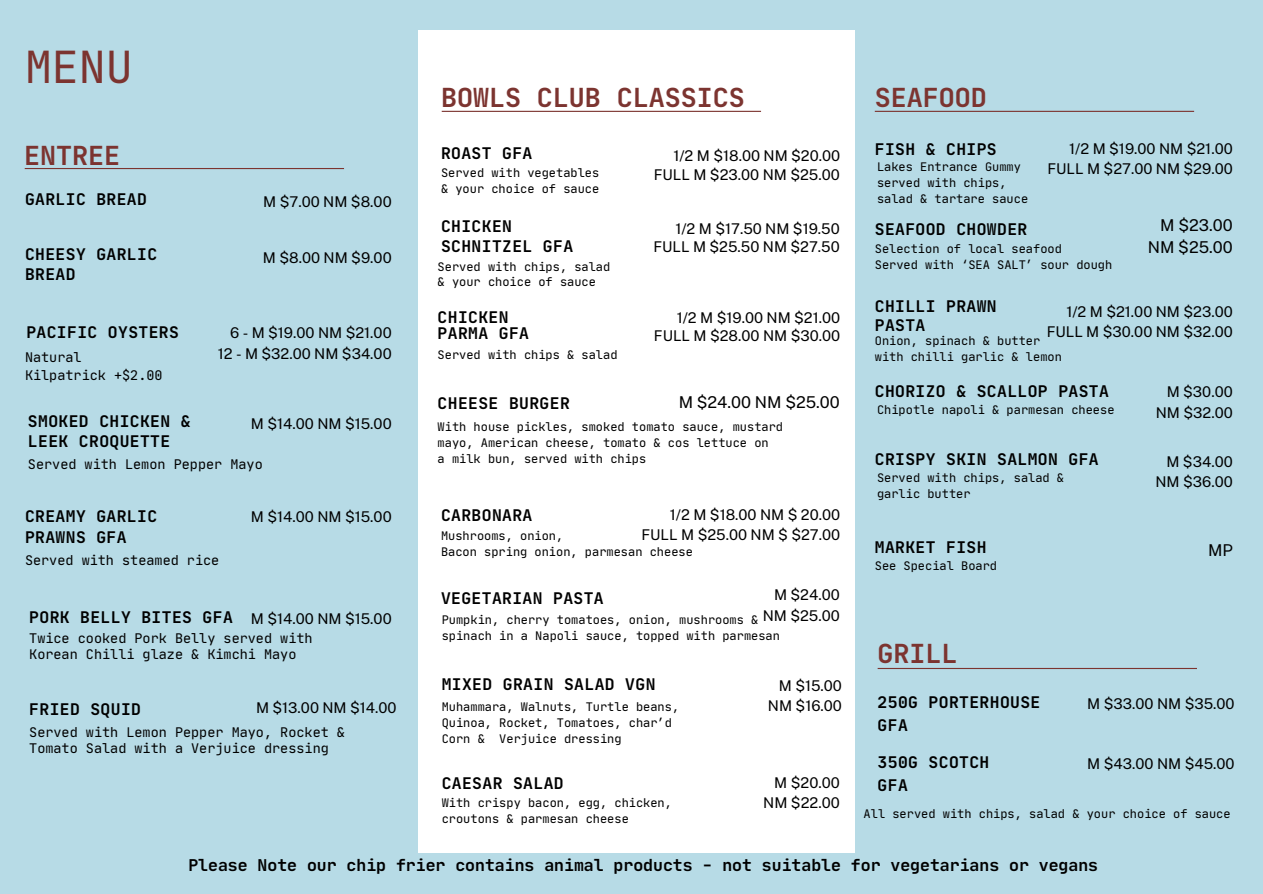
<style>
.page{position:relative;width:1263px;height:894px;background:#fff}
.page>*{position:absolute;margin:0;border:0;box-sizing:border-box;transform-origin:0 0}
.t1{font:45px "Jet Brains Mono";color:#7c3430}
.t2{font:700 26.7px "Jet Brains Mono";color:#7c3430}
.t3{font:700 16.5px "Jet Brains Mono";color:#000}
.t4{font:700 16.35px/20.2px "Jet Brains Mono";letter-spacing:.025em;color:#000}
.t5{font:16.35px/22.5px "Public Sans";color:#000;text-align:right}
.t6{font:14.85px/20.2px "Public Sans";color:#000;text-align:right}
.t7{font:13.5px/15.8px "Jet Brains Mono";color:#000}
.t8{font:12px/16px "Jet Brains Mono";color:#000}
</style>
<div class="page">
<div style="left:0;top:0;width:1263px;height:893px;background:#b7dbe6"></div>
<div style="left:418px;top:30px;width:436px;height:822px;background:#fff"></div>
<hr style="left:25px;top:168px;width:319px;height:1px;background:#7c3430">
<hr style="left:442px;top:111px;width:319px;height:1px;background:#7c3430">
<hr style="left:875px;top:111px;width:319px;height:1px;background:#7c3430">
<hr style="left:878px;top:667px;width:319px;height:1px;background:#7c3430">
<p class="t1" style="left:25px;top:39px;width:109px">MENU</p>
<p class="t2" style="left:24px;top:138px;width:97px">ENTREE</p>
<p class="t4" style="left:25px;top:189px;width:123px">GARLIC BREAD</p>
<p class="t4" style="left:25px;top:244px;width:134px">CHEESY GARLIC<br>BREAD</p>
<p class="t4" style="left:26px;top:322px;width:154px">PACIFIC OYSTERS</p>
<p class="t7" style="left:25px;top:349px;width:58px">Natural</p>
<p class="t7" style="left:25px;top:367px;width:139px">Kilpatrick +$2.00</p>
<p class="t4" style="left:28px;top:410px;width:164px">SMOKED CHICKEN &amp;</p>
<p class="t4" style="left:28px;top:431px;width:144px">LEEK CROQUETTE</p>
<p class="t6" style="left:263px;top:191px;width:130px">M $7.00 NM $8.00</p>
<p class="t6" style="left:263px;top:247px;width:130px">M $8.00 NM $9.00</p>
<p class="t6" style="left:230px;top:323px;width:163px">6 - M $19.00 NM $21.00</p>
<p class="t6" style="left:218px;top:343px;width:175px">12 - M $32.00 NM $34.00</p>
<p class="t6" style="left:251px;top:413px;width:142px">M $14.00 NM $15.00</p>
<p class="t7" style="left:28px;top:455px;width:236px">Served with Lemon Pepper Mayo</p>
<p class="t4" style="left:25px;top:506px;width:134px">CREAMY GARLIC<br>PRAWNS GFA</p>
<p class="t7" style="left:25px;top:552px;width:196px">Served with steamed rice</p>
<p class="t6" style="left:251px;top:506px;width:142px">M $14.00 NM $15.00</p>
<p class="t4" style="left:29px;top:606px;width:205px">PORK BELLY BITES GFA</p>
<p class="t6" style="left:251px;top:608px;width:142px">M $14.00 NM $15.00</p>
<p class="t7" style="left:29px;top:630px;width:285px">Twice cooked Pork Belly served with<br>Korean Chilli glaze &amp; Kimchi Mayo</p>
<p class="t6" style="left:256px;top:696px;width:142px">M $13.00 NM $14.00</p>
<p class="t4" style="left:29px;top:698px;width:113px">FRIED SQUID</p>
<p class="t7" style="left:29px;top:724px;width:317px">Served with Lemon Pepper Mayo, Rocket &amp;<br>Tomato Salad with a Verjuice dressing</p>
<p class="t2" style="left:441px;top:81px;width:305px">BOWLS CLUB CLASSICS</p>
<p class="t2" style="left:875px;top:81px;width:113px">SEAFOOD</p>
<p class="t6" style="left:673px;top:145px;width:168px">1/2 M $18.00 NM $20.00</p>
<p class="t6" style="left:1069px;top:138px;width:165px">1/2 M $19.00 NM $21.00</p>
<p class="t4" style="left:875px;top:138px;width:123px">FISH &amp; CHIPS</p>
<p class="t4" style="left:441px;top:143px;width:93px">ROAST GFA</p>
<p class="t8" style="left:441px;top:164px;width:160px">Served with vegetables</p>
<p class="t6" style="left:1047px;top:158px;width:187px">FULL M $27.00 NM $29.00</p>
<p class="t8" style="left:441px;top:180px;width:160px">&amp; your choice of sauce</p>
<p class="t8" style="left:877px;top:158px;width:145px">Lakes Entrance Gummy</p>
<p class="t8" style="left:877px;top:174px;width:131px">served with chips,</p>
<p class="t8" style="left:877px;top:190px;width:153px">salad &amp; tartare sauce</p>
<p class="t6" style="left:654px;top:165px;width:188px">FULL M $23.00 NM $25.00</p>
<p class="t4" style="left:441px;top:216px;width:72px">CHICKEN</p>
<p class="t4" style="left:441px;top:236px;width:134px">SCHNITZEL GFA</p>
<p class="t8" style="left:438px;top:259px;width:174px">Served with chips, salad</p>
<p class="t8" style="left:438px;top:274px;width:160px">&amp; your choice of sauce</p>
<p class="t4" style="left:438px;top:307px;width:72px">CHICKEN</p>
<p class="t4" style="left:438px;top:323px;width:93px">PARMA GFA</p>
<p class="t8" style="left:438px;top:346px;width:181px">Served with chips &amp; salad</p>
<p class="t4" style="left:438px;top:393px;width:134px">CHEESE BURGER</p>
<p class="t6" style="left:675px;top:219px;width:166px">1/2 M $17.50 NM $19.50</p>
<p class="t6" style="left:653px;top:237px;width:188px">FULL M $25.50 NM $27.50</p>
<p class="t6" style="left:677px;top:308px;width:165px">1/2 M $19.00 NM $21.00</p>
<p class="t6" style="left:654px;top:326px;width:188px">FULL M $28.00 NM $30.00</p>
<p class="t5" style="left:679px;top:390px;width:163px">M $24.00 NM $25.00</p>
<p class="t8" style="left:438px;top:418px;width:347px">With house pickles, smoked tomato sauce, mustard mayo, American cheese, tomato &amp; cos lettuce on</p>
<p class="t8" style="left:438px;top:450px;width:210px">a milk bun, served with chips</p>
<p class="t6" style="left:670px;top:504px;width:172px">1/2 M $18.00 NM $ 20.00</p>
<p class="t6" style="left:641px;top:524px;width:200px">FULL M $25.00 NM $ $27.00</p>
<p class="t4" style="left:441px;top:504px;width:93px">CARBONARA</p>
<p class="t8" style="left:441px;top:527px;width:124px">Mushrooms, onion,</p>
<p class="t8" style="left:441px;top:543px;width:253px">Bacon spring onion, parmesan cheese</p>
<p class="t6" style="left:763px;top:584px;width:79px">M $24.00<br>NM $25.00</p>
<p class="t4" style="left:441px;top:587px;width:164px">VEGETARIAN PASTA</p>
<p class="t8" style="left:442px;top:611px;width:340px">Pumpkin, cherry tomatoes, onion, mushrooms &amp; spinach in a Napoli sauce, topped with parmesan</p>
<p class="t4" style="left:442px;top:673px;width:215px">MIXED GRAIN SALAD VGN</p>
<p class="t8" style="left:442px;top:698px;width:239px">Muhammara, Walnuts, Turtle beans,<br>Quinoa, Rocket, Tomatoes, char’d<br>Corn &amp; Verjuice dressing</p>
<p class="t4" style="left:442px;top:772px;width:123px">CAESAR SALAD</p>
<p class="t8" style="left:442px;top:794px;width:232px">With crispy bacon, egg, chicken, croutons &amp; parmesan cheese</p>
<p class="t6" style="left:768px;top:675px;width:76px">M $15.00<br>NM $16.00</p>
<p class="t6" style="left:763px;top:772px;width:78px">M $20.00<br>NM $22.00</p>
<p class="t4" style="left:875px;top:219px;width:154px">SEAFOOD CHOWDER</p>
<p class="t8" style="left:875px;top:240px;width:189px">Selection of local seafood</p>
<p class="t8" style="left:875px;top:256px;width:239px">Served with ‘SEA SALT’ sour dough</p>
<p class="t5" style="left:1148px;top:213px;width:86px">M $23.00<br>NM $25.00</p>
<p class="t4" style="left:875px;top:295px;width:123px">CHILLI PRAWN</p>
<p class="t4" style="left:875px;top:315px;width:52px">PASTA</p>
<p class="t6" style="left:1066px;top:301px;width:168px">1/2 M $21.00 NM $23.00</p>
<p class="t6" style="left:1047px;top:321px;width:188px">FULL M $30.00 NM $32.00</p>
<p class="t8" style="left:875px;top:332px;width:167px">Onion, spinach &amp; butter</p>
<p class="t8" style="left:875px;top:348px;width:189px">with chilli garlic &amp; lemon</p>
<p class="t4" style="left:875px;top:380px;width:236px">CHORIZO &amp; SCALLOP PASTA</p>
<p class="t8" style="left:877px;top:402px;width:239px">Chipotle napoli &amp; parmesan cheese</p>
<p class="t4" style="left:875px;top:448px;width:225px">CRISPY SKIN SALMON GFA</p>
<p class="t8" style="left:877px;top:470px;width:189px">Served with chips, salad &amp; garlic butter</p>
<p class="t4" style="left:875px;top:536px;width:113px">MARKET FISH</p>
<p class="t8" style="left:875px;top:557px;width:124px">See Special Board</p>
<p class="t6" style="left:1156px;top:381px;width:78px">M $30.00<br>NM $32.00</p>
<p class="t6" style="left:1155px;top:451px;width:79px">M $34.00<br>NM $36.00</p>
<p class="t5" style="left:1208px;top:539px;width:26px">MP</p>
<p class="t2" style="left:878px;top:636px;width:81px">GRILL</p>
<p class="t4" style="left:878px;top:692px;width:164px">250G PORTERHOUSE</p>
<p class="t4" style="left:878px;top:714px;width:32px">GFA</p>
<p class="t4" style="left:878px;top:751px;width:113px">350G SCOTCH</p>
<p class="t4" style="left:878px;top:774px;width:32px">GFA</p>
<p class="t8" style="left:864px;top:805px;width:369px">All served with chips, salad &amp; your choice of sauce</p>
<p class="t6" style="left:1087px;top:693px;width:149px">M $33.00 NM $35.00</p>
<p class="t6" style="left:1087px;top:753px;width:149px">M $43.00 NM $45.00</p>
<p class="t3" style="left:188px;top:854px;width:911px">Please Note our chip frier contains animal products - not suitable for vegetarians or vegans</p>
</div>
